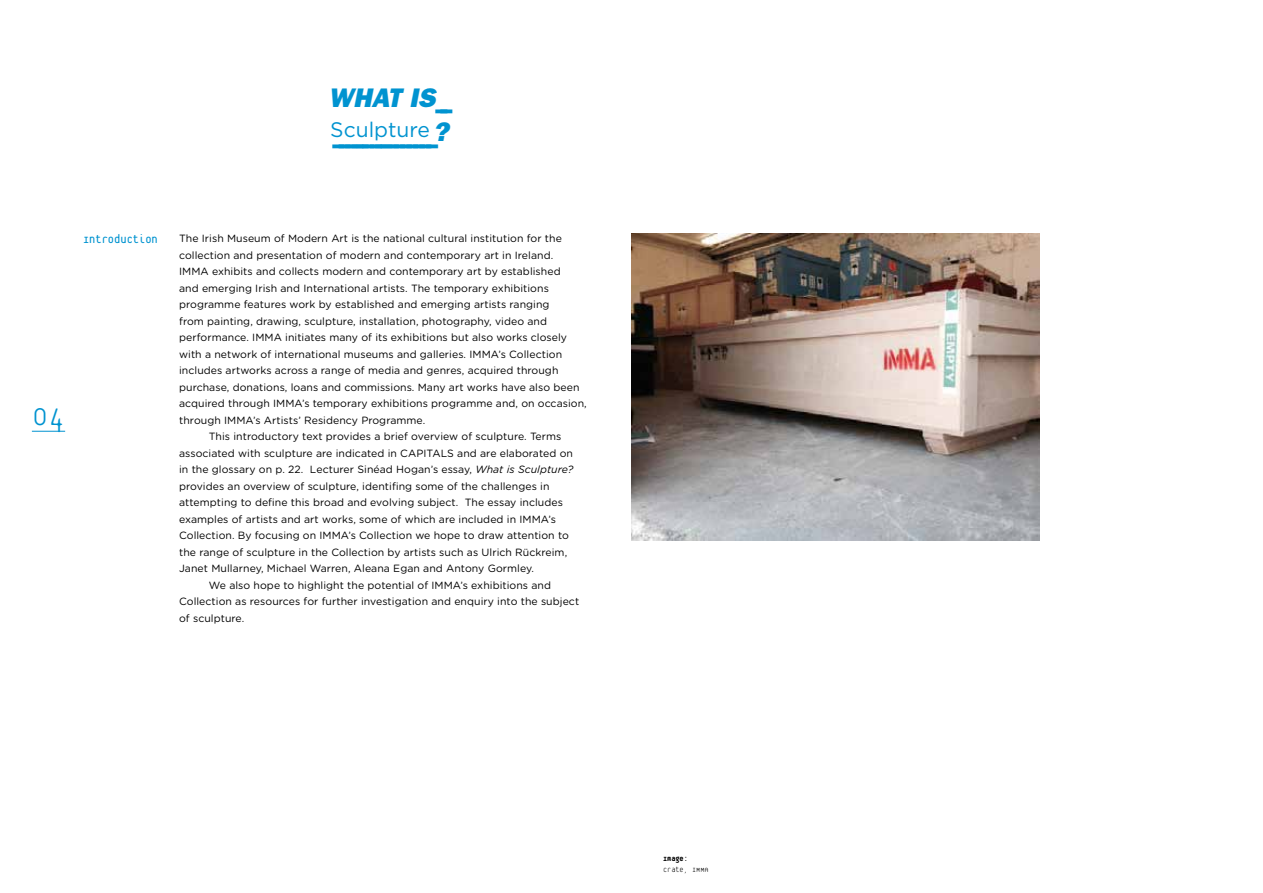
<style>
.page{position:relative;width:1263px;height:893px;background:#fff}
.page>*{position:absolute;margin:0;border:0;box-sizing:border-box;transform-origin:0 0}
.t1{font:100 36px "Platelet";color:#0093d0}
.t2{font:italic 800 27px "Franklin Gothic";color:#0093d0}
.t3{font:800 24px "Franklin Gothic";color:#0093d0}
.t4{font:21px "Gotham";color:#0093d0}
.t5{font:13.5px "Platelet";color:#0093d0}
.t6{font:10.5px "Gotham Rounded";letter-spacing:.005em;color:#000}
.t7{font:100 9px "Platelet";color:#000}
.t8{font:800 9px "Platelet";color:#000}
.s1{font-family:"Franklin Gothic";font-weight:800;font-style:italic;font-size:27px}
.s2{font-style:italic}
</style>
<div class="page">
<hr style="left:32px;top:431px;width:33px;height:1px;background:#0093d0">
<img style="left:632px;top:234px;width:408px;height:306px">
<h2 class="t2" style="left:328px;top:81px;width:126px">WHAT IS<sub>––</sub></h2>
<h3 class="t3" style="left:332px;top:130px;width:107px">––––––––––––––––</h3>
<h3 class="t4" style="left:330px;top:118px;width:120px">Sculpture<span class="s1">?</span></h3>
<p class="t5" style="left:83px;top:234px;width:76px">Introduction</p>
<h1 class="t1" style="left:32px;top:400px;width:35px">04</h1>
<p class="t6" style="left:179px;top:231px;width:384px">The Irish Museum of Modern Art is the national cultural institution for the</p>
<p class="t6" style="left:179px;top:248px;width:376px">collection and presentation of modern and contemporary art in Ireland.</p>
<p class="t6" style="left:179px;top:264px;width:383px">IMMA exhibits and collects modern and contemporary art by established</p>
<p class="t6" style="left:179px;top:281px;width:371px">and emerging Irish and International artists. The temporary exhibitions</p>
<p class="t6" style="left:179px;top:297px;width:372px">programme features work by established and emerging artists ranging</p>
<p class="t6" style="left:179px;top:314px;width:369px">from painting, drawing, sculpture, installation, photography, video and</p>
<p class="t6" style="left:179px;top:330px;width:389px">performance. IMMA initiates many of its exhibitions but also works closely</p>
<p class="t6" style="left:179px;top:347px;width:384px">with a network of international museums and galleries. IMMA’s Collection</p>
<p class="t6" style="left:179px;top:363px;width:381px">includes artworks across a range of media and genres, acquired through</p>
<p class="t6" style="left:179px;top:380px;width:402px">purchase, donations, loans and commissions. Many art works have also been</p>
<p class="t6" style="left:179px;top:396px;width:409px">acquired through IMMA’s temporary exhibitions programme and, on occasion,</p>
<p class="t6" style="left:179px;top:413px;width:248px">through IMMA’s Artists’ Residency Programme.</p>
<p class="t6" style="left:209px;top:429px;width:354px">This introductory text provides a brief overview of sculpture. Terms</p>
<p class="t6" style="left:179px;top:446px;width:395px">associated with sculpture are indicated in CAPITALS and are elaborated on</p>
<p class="t6" style="left:179px;top:462px;width:396px">in the glossary on p. 22. Lecturer Sinéad Hogan’s essay, <span class="s2">What is Sculpture?</span></p>
<p class="t6" style="left:179px;top:479px;width:372px">provides an overview of sculpture, identifing some of the challenges in</p>
<p class="t6" style="left:179px;top:495px;width:385px">attempting to define this broad and evolving subject. The essay includes</p>
<p class="t6" style="left:179px;top:512px;width:378px">examples of artists and art works, some of which are included in IMMA’s</p>
<p class="t6" style="left:179px;top:528px;width:391px">Collection. By focusing on IMMA’s Collection we hope to draw attention to</p>
<p class="t6" style="left:179px;top:545px;width:390px">the range of sculpture in the Collection by artists such as Ulrich Rückreim,</p>
<p class="t6" style="left:179px;top:561px;width:356px">Janet Mullarney, Michael Warren, Aleana Egan and Antony Gormley.</p>
<p class="t6" style="left:209px;top:578px;width:344px">We also hope to highlight the potential of IMMA’s exhibitions and</p>
<p class="t6" style="left:179px;top:594px;width:402px">Collection as resources for further investigation and enquiry into the subject</p>
<p class="t6" style="left:179px;top:611px;width:67px">of sculpture.</p>
<p class="t8" style="left:663px;top:855px;width:26px">Image:</p>
<p class="t7" style="left:663px;top:865px;width:47px">Crate, IMMA</p>
</div>
